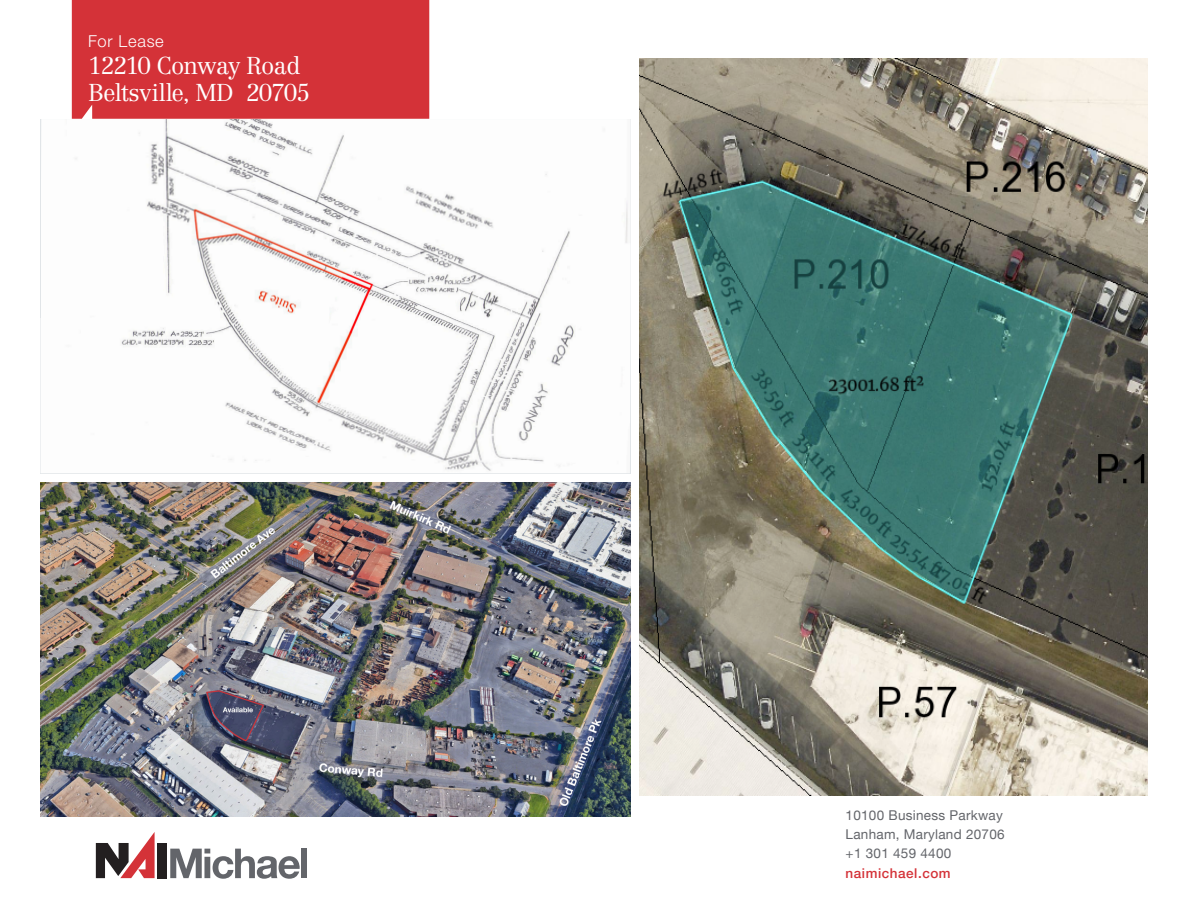
<style>
.page{position:relative;width:1188px;height:918px;background:#fff}
.page>*{position:absolute;margin:0;border:0;box-sizing:border-box;transform-origin:0 0}
.t1{font:300 24px "Centennial LT Std";letter-spacing:-.04em;color:#fff}
.t2{font:300 16.5px "Helvetica Neue LT Std";letter-spacing:.04em;color:#fff}
.t3{font:13.5px "Helvetica Neue LT";letter-spacing:.02em;color:#63656a}
.t4{font:500 13.5px "Helvetica Neue LT";letter-spacing:.04em;color:#d43238}
</style>
<div class="page">
<img style="left:40px;top:482px;width:591px;height:335px">
<img style="left:40px;top:119px;width:591px;height:354px">
<div style="left:158px;top:843px;width:9px;height:35px;background:#231f20"></div>
<svg style="left:96px;top:832px;width:59px;height:46px"></svg>
<svg style="left:170px;top:849px;width:130px;height:30px"></svg>
<div style="left:302px;top:849px;width:5px;height:29px;background:#63656a"></div>
<div style="left:72px;top:0;width:357px;height:119px;background:#d43238"></div>
<img style="left:639px;top:58px;width:509px;height:738px">
<p class="t2" style="left:88px;top:32px;width:77px">For Lease</p>
<p class="t1" style="left:88px;top:52px;width:214px">12210 Conway Road</p>
<p class="t1" style="left:88px;top:79px;width:224px">Beltsville, MD 20705</p>
<p class="t3" style="left:846px;top:807px;width:159px">10100 Business Parkway</p>
<p class="t3" style="left:846px;top:826px;width:161px">Lanham, Maryland 20706</p>
<p class="t3" style="left:846px;top:846px;width:107px">+1 301 459 4400</p>
<p class="t4" style="left:846px;top:865px;width:107px">naimichael.com</p>
</div>
